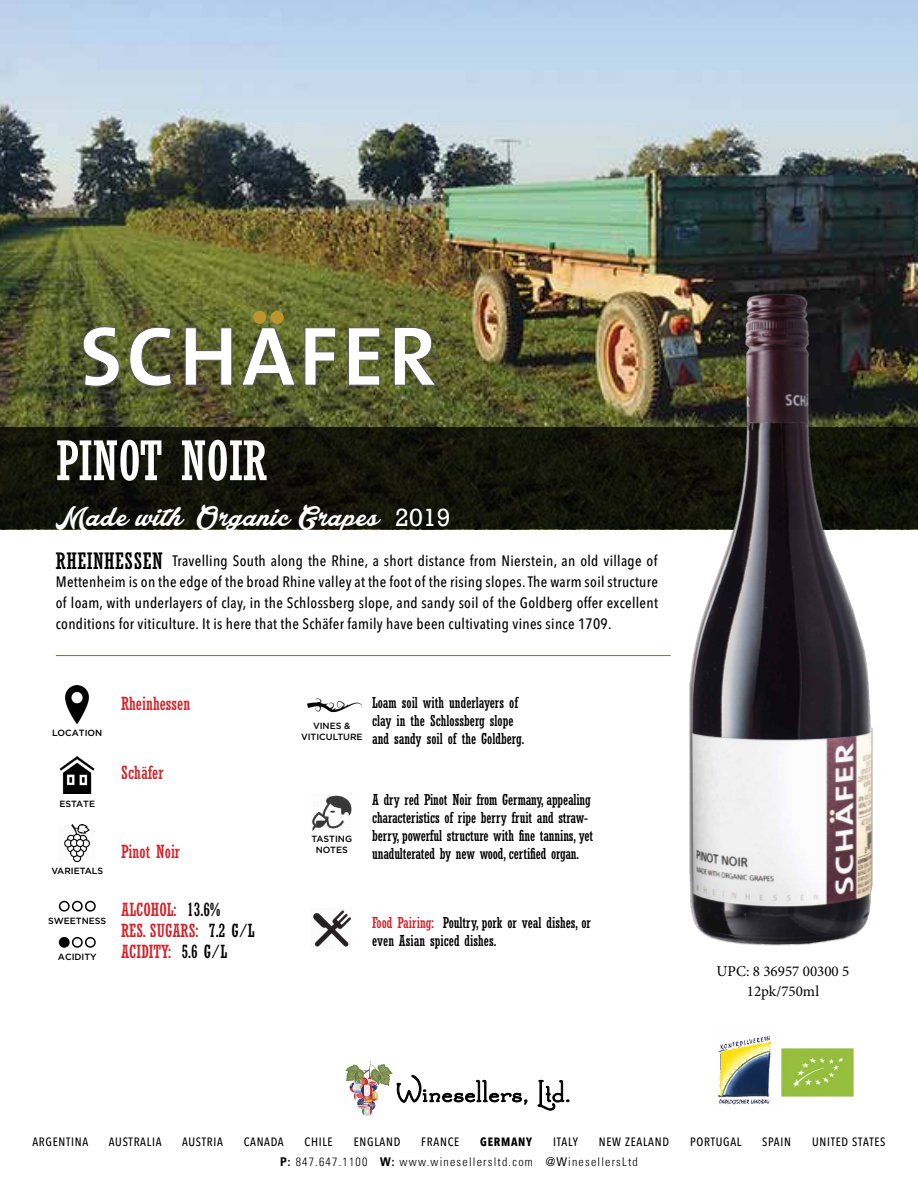
<style>
.page{position:relative;width:918px;height:1188px;background:#fff}
.page>*{position:absolute;margin:0;border:0;box-sizing:border-box;transform-origin:0 0}
.t1{font:condensed 54px "Rockwell Std";color:#fff}
.t2{font:30px "Lakesight Personal Use Only";color:#fff}
.t3{font:condensed 18px/21px "Rockwell Std";color:#d2232a}
.t4{font:500 15px/21px "Avenir Next Condensed";letter-spacing:.02em;color:#000;text-align:justify}
.t5{font:condensed 15px/18px "Rockwell Std";letter-spacing:-.01em;color:#000}
.t6{font:15px/19.5px "Minion Pro";color:#000;text-align:center}
.t7{font:500 12px "Avenir Next Condensed";letter-spacing:.06em;color:#000}
.t8{font:300 condensed 12px "Univers LT Std";letter-spacing:.1em;color:#000}
.t9{font:700 12px "Avenir Next Condensed";letter-spacing:.06em;color:#000}
.t10{font:500 9px/10.8px "Gotham";color:#000;text-align:center}
.s1{font-family:"Rockwell";font-size:25.5px}
.s2{font-family:"Rockwell Std";font-weight:400;font-stretch:condensed;font-size:22.5px}
.s3{color:#000}
.s4{color:#d2232a}
.s5{font-weight:700}
.s6{font-weight:400}
</style>
<div class="page">
<img style="left:717px;top:1036px;width:56px;height:69px">
<img style="left:782px;top:1049px;width:71px;height:48px">
<img style="left:0;top:0;width:918px;height:427px">
<div style="left:0;top:427px;width:918px;height:102px;background:#12130a"></div>
<svg style="left:185px;top:327px;width:47px;height:58px"></svg>
<svg style="left:394px;top:327px;width:42px;height:59px"></svg>
<svg style="left:348px;top:327px;width:32px;height:58px"></svg>
<svg style="left:83px;top:326px;width:37px;height:61px"></svg>
<svg style="left:129px;top:327px;width:43px;height:59px"></svg>
<svg style="left:305px;top:327px;width:31px;height:58px"></svg>
<svg style="left:241px;top:311px;width:55px;height:75px"></svg>
<div style="left:271px;top:310px;width:13px;height:14px;background:#bd952e;border-radius:50%"></div>
<img style="left:668px;top:270px;width:220px;height:676px">
<img style="left:65px;top:686px;width:24px;height:37px">
<img style="left:59px;top:756px;width:36px;height:37px">
<img style="left:64px;top:824px;width:27px;height:37px">
<img style="left:312px;top:795px;width:40px;height:37px">
<img style="left:313px;top:910px;width:39px;height:37px">
<img style="left:308px;top:698px;width:54px;height:15px">
<hr style="left:56px;top:655px;width:615px;height:1px;background:#7c6d5c">
<div style="left:59px;top:901px;width:11px;height:11px;border:2px solid #000;border-radius:50%"></div>
<div style="left:72px;top:901px;width:11px;height:11px;border:2px solid #000;border-radius:50%"></div>
<div style="left:85px;top:901px;width:11px;height:11px;border:2px solid #000;border-radius:50%"></div>
<div style="left:60px;top:938px;width:9px;height:9px;background:#000;border-radius:50%"></div>
<div style="left:59px;top:937px;width:11px;height:11px;border:2px solid #000;border-radius:50%"></div>
<div style="left:72px;top:937px;width:11px;height:11px;border:2px solid #000;border-radius:50%"></div>
<div style="left:85px;top:937px;width:11px;height:11px;border:2px solid #000;border-radius:50%"></div>
<img style="left:345px;top:1060px;width:48px;height:56px">
<svg style="left:396px;top:1075px;width:132px;height:30px"></svg>
<svg style="left:537px;top:1080px;width:32px;height:31px"></svg>
<h1 class="t1" style="left:56px;top:430px;width:213px">PINOT NOIR</h1>
<h2 class="t2" style="left:56px;top:498px;width:396px">Made with Organic Grapes <span class="s1">2019</span></h2>
<p class="t4" style="left:56px;top:551px;width:604px"><span class="s2">RHEINHESSEN</span> Travelling South along the Rhine, a short distance from Nierstein, an old village of Mettenheim is on the edge of the broad Rhine valley at the foot of the rising slopes. The warm soil structure of loam, with underlayers of clay, in the Schlossberg slope, and sandy soil of the Goldberg offer excellent conditions for viticulture. It is here that the Schäfer family have been cultivating vines since 1709.</p>
<p class="t10" style="left:52px;top:728px;width:52px">LOCATION</p>
<p class="t10" style="left:59px;top:798px;width:37px">ESTATE</p>
<p class="t10" style="left:51px;top:866px;width:53px">VARIETALS</p>
<p class="t10" style="left:48px;top:915px;width:60px">SWEETNESS</p>
<p class="t10" style="left:58px;top:952px;width:40px">ACIDITY</p>
<p class="t3" style="left:121px;top:693px;width:71px">Rheinhessen</p>
<p class="t3" style="left:121px;top:762px;width:44px">Schäfer</p>
<p class="t3" style="left:121px;top:841px;width:60px">Pinot Noir</p>
<p class="t3" style="left:121px;top:900px;width:135px">ALCOHOL: <span class="s3">13.6%<br></span>RES. SUGARS: <span class="s3">7.2 G/L<br></span>ACIDITY: <span class="s3">5.6 G/L</span></p>
<p class="t10" style="left:301px;top:720px;width:63px">VINES &amp;<br>VITICULTURE</p>
<p class="t5" style="left:372px;top:694px;width:154px">Loam soil with underlayers of clay in the Schlossberg slope and sandy soil of the Goldberg.</p>
<p class="t10" style="left:311px;top:833px;width:42px">TASTING<br>NOTES</p>
<p class="t5" style="left:372px;top:791px;width:223px">A dry red Pinot Noir from Germany, appealing characteristics of ripe berry fruit and straw&shy;berry, powerful structure with fine tannins, yet unadulterated by new wood, certified organ.</p>
<p class="t5" style="left:372px;top:913px;width:220px"><span class="s4">Food Pairing:</span> Poultry, pork or veal dishes, or even Asian spiced dishes.</p>
<p class="t6" style="left:717px;top:962px;width:134px">UPC: 8 36957 00300 5<br>12pk/750ml</p>
<p class="t7" style="left:32px;top:1135px;width:57px">ARGENTINA</p>
<p class="t7" style="left:109px;top:1135px;width:54px">AUSTRALIA</p>
<p class="t7" style="left:182px;top:1135px;width:42px">AUSTRIA</p>
<p class="t7" style="left:244px;top:1135px;width:42px">CANADA</p>
<p class="t7" style="left:305px;top:1135px;width:30px">CHILE</p>
<p class="t7" style="left:354px;top:1135px;width:48px">ENGLAND</p>
<p class="t7" style="left:421px;top:1135px;width:40px">FRANCE</p>
<p class="t9" style="left:480px;top:1134px;width:53px">GERMANY</p>
<p class="t7" style="left:553px;top:1135px;width:27px">ITALY</p>
<p class="t7" style="left:599px;top:1135px;width:72px">NEW ZEALAND</p>
<p class="t7" style="left:690px;top:1135px;width:53px">PORTUGAL</p>
<p class="t7" style="left:762px;top:1135px;width:31px">SPAIN</p>
<p class="t7" style="left:812px;top:1135px;width:75px">UNITED STATES</p>
<p class="t8" style="left:280px;top:1154px;width:359px"><span class="s5">P:</span> 847.647.1100 <span class="s5">W:</span> www.winesellersltd.com <span class="s6">@W</span>inesellersLtd</p>
</div>
